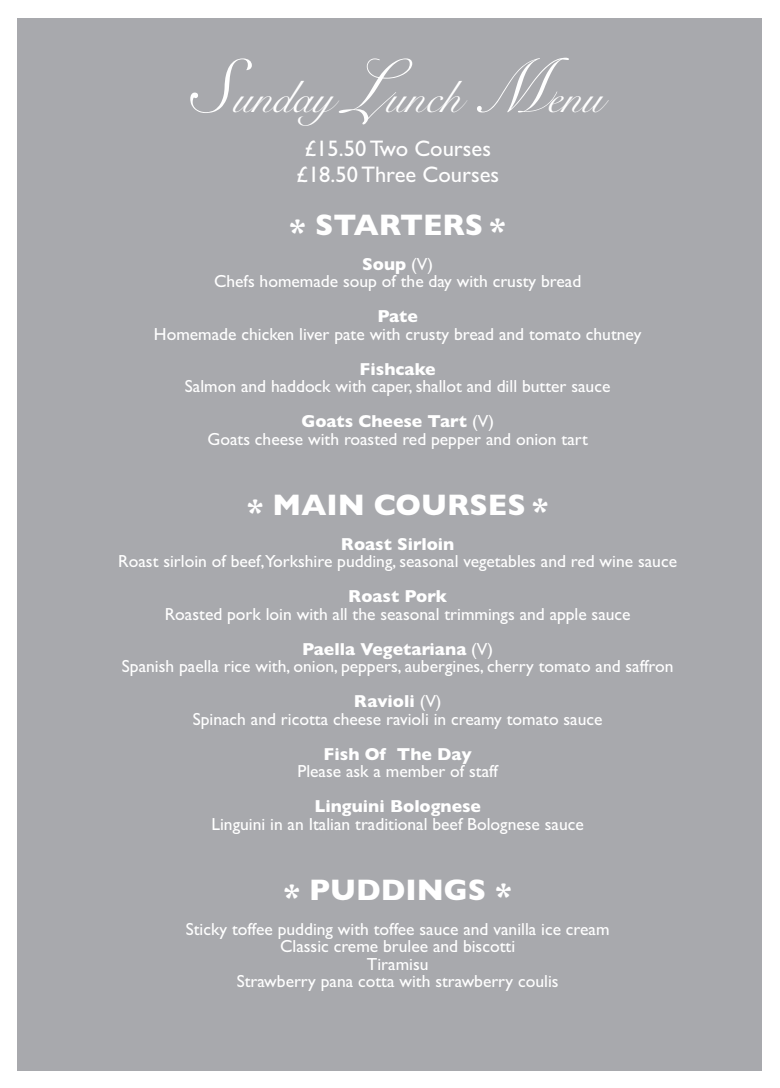
<style>
.page{position:relative;width:780px;height:1088px;background:#fff}
.page>*{position:absolute;margin:0;border:0;box-sizing:border-box;transform-origin:0 0}
.t1{font:45px "Snell Roundhand";color:#fff}
.t2{font:700 30px "Gill Sans";color:#fff}
.t3{font:22.5px/26.2px "Gill Sans";color:#fff;text-align:center}
.t4{font:17.5px/17.5px "Gill Sans";color:#fff;text-align:center}
.t5{font:700 17.5px "Gill Sans";color:#fff}
.s1{font-size:75px}
.s2{font-weight:700}
</style>
<div class="page">
<div style="left:18px;top:18px;width:744px;height:1052px;background:#a8a9ad"></div>
<h1 class="t1" style="left:192px;top:61px;width:412px"><span class="s1">S</span>unday <span class="s1">L</span>unch <span class="s1">M</span>enu</h1>
<p class="t3" style="left:296px;top:135px;width:205px">£15.50 Two Courses £18.50 Three Courses</p>
<h2 class="t2" style="left:289px;top:207px;width:218px">* STARTERS *</h2>
<p class="t4" style="left:214px;top:255px;width:368px"><span class="s2">Soup</span> (V)<br>Chefs homemade soup of the day with crusty bread</p>
<p class="t5" style="left:377px;top:306px;width:42px">Pate</p>
<p class="t4" style="left:154px;top:325px;width:489px">Homemade chicken liver pate with crusty bread and tomato chutney</p>
<p class="t5" style="left:359px;top:358px;width:78px">Fishcake</p>
<p class="t4" style="left:185px;top:369px;width:427px;line-height:35px">Salmon and haddock with caper, shallot and dill butter sauce<br><span class="s2">Goats Cheese Tart</span> (V)</p>
<p class="t4" style="left:207px;top:430px;width:382px">Goats cheese with roasted red pepper and onion tart</p>
<h2 class="t2" style="left:247px;top:487px;width:303px">* MAIN COURSES *</h2>
<p class="t5" style="left:341px;top:533px;width:115px">Roast Sirloin</p>
<p class="t4" style="left:118px;top:552px;width:560px">Roast sirloin of beef,Yorkshire pudding, seasonal vegetables and red wine sauce</p>
<p class="t5" style="left:348px;top:586px;width:100px">Roast Pork</p>
<p class="t4" style="left:165px;top:596px;width:467px;line-height:35px">Roasted pork loin with all the seasonal trimmings and apple sauce<br><span class="s2">Paella Vegetariana</span> (V)</p>
<p class="t4" style="left:122px;top:649px;width:553px;line-height:35px">Spanish paella rice with, onion, peppers, aubergines, cherry tomato and saffron<br><span class="s2">Ravioli</span> (V)</p>
<p class="t4" style="left:193px;top:710px;width:411px">Spinach and ricotta cheese ravioli in creamy tomato sauce</p>
<p class="t5" style="left:323px;top:743px;width:150px">Fish Of The Day</p>
<p class="t4" style="left:297px;top:762px;width:202px">Please ask a member of staff</p>
<p class="t5" style="left:314px;top:796px;width:168px">Linguini Bolognese</p>
<p class="t4" style="left:211px;top:815px;width:374px">Linguini in an Italian traditional beef Bolognese sauce</p>
<h2 class="t2" style="left:283px;top:872px;width:230px">* PUDDINGS *</h2>
<p class="t4" style="left:186px;top:920px;width:425px">Sticky toffee pudding with toffee sauce and vanilla ice cream Classic creme brulee and biscotti<br>Tiramisu<br>Strawberry pana cotta with strawberry coulis</p>
</div>
